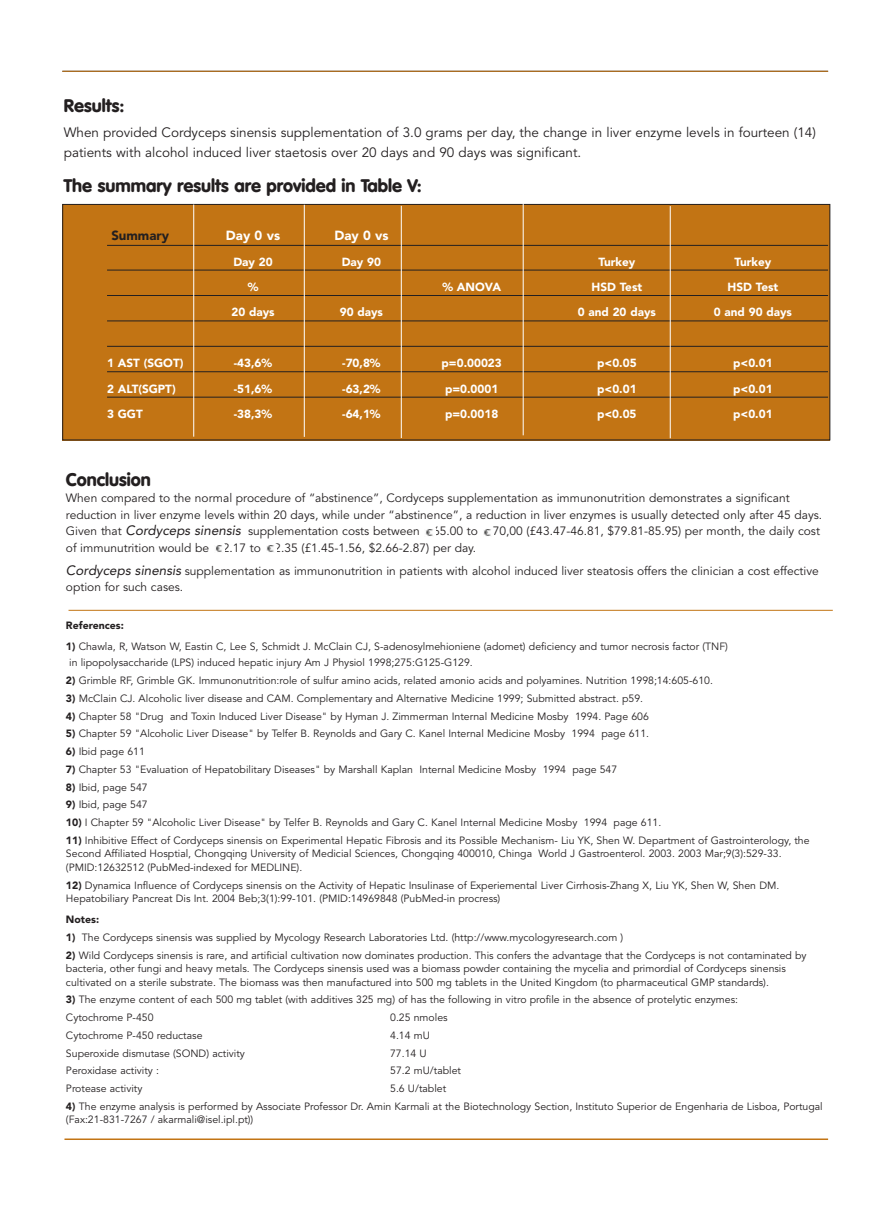
<style>
.page{position:relative;width:893px;height:1211px;background:#fff}
.page>*{position:absolute;margin:0;border:0;box-sizing:border-box;transform-origin:0 0}
.t1{font:900 18px "VAG Rounded";color:#231f20}
.t2{font:13.5px/20.5px "Avenir";color:#231f20}
.t3{font:900 13.2px "Avenir";color:#fff}
.t4{font:900 13.2px "Avenir";color:#231f20}
.t5{font:12px/16.5px "Avenir";color:#231f20}
.t6{font:900 11.7px "Avenir";color:#fff}
.t7{font:10.5px/13.5px "Avenir";color:#231f20}
.t8{font:900 10.5px "Avenir";color:#231f20}
.s1{font-style:italic;font-size:13.5px}
.s2{font-weight:900}
</style>
<div class="page">
<div style="left:62px;top:204px;width:768px;height:236px;background:#c27414"></div>
<hr style="left:64px;top:1138px;width:764px;height:2px;background:#c27414">
<hr style="left:62px;top:71px;width:766px;height:1px;background:#c27414">
<svg style="left:266px;top:545px;width:8px;height:7px"></svg>
<svg style="left:215px;top:545px;width:7px;height:7px"></svg>
<svg style="left:483px;top:529px;width:8px;height:7px"></svg>
<svg style="left:425px;top:529px;width:8px;height:7px"></svg>
<hr style="left:107px;top:245px;width:721px;height:1px;background:#231f20">
<hr style="left:107px;top:270px;width:721px;height:1px;background:#231f20">
<hr style="left:107px;top:295px;width:721px;height:1px;background:#231f20">
<hr style="left:107px;top:320px;width:721px;height:1px;background:#231f20">
<hr style="left:107px;top:346px;width:721px;height:1px;background:#231f20">
<hr style="left:107px;top:371px;width:721px;height:1px;background:#231f20">
<hr style="left:107px;top:397px;width:721px;height:1px;background:#231f20">
<div style="left:62px;top:204px;width:768px;height:236px;border:1px solid #231f20"></div>
<hr style="left:193px;top:204px;width:1px;height:232px;background:#fff">
<hr style="left:304px;top:205px;width:1px;height:232px;background:#fff">
<hr style="left:401px;top:206px;width:1px;height:232px;background:#fff">
<hr style="left:523px;top:203px;width:1px;height:232px;background:#fff">
<hr style="left:670px;top:206px;width:1px;height:232px;background:#fff">
<hr style="left:68px;top:610px;width:764px;height:1px;background:#c27414">
<h1 class="t1" style="left:64px;top:99px;width:62px">Results:</h1>
<p class="t2" style="left:64px;top:123px;width:753px">When provided Cordyceps sinensis supplementation of 3.0 grams per day, the change in liver enzyme levels in fourteen (14) patients with alcohol induced liver staetosis over 20 days and 90 days was significant.</p>
<h1 class="t1" style="left:64px;top:178px;width:359px">The summary results are provided in Table V:</h1>
<p class="t4" style="left:111px;top:230px;width:59px">Summary</p>
<p class="t3" style="left:226px;top:230px;width:56px">Day 0 vs</p>
<p class="t3" style="left:334px;top:230px;width:56px">Day 0 vs</p>
<p class="t6" style="left:233px;top:257px;width:41px">Day 20</p>
<p class="t6" style="left:342px;top:257px;width:41px">Day 90</p>
<p class="t6" style="left:598px;top:257px;width:38px">Turkey</p>
<p class="t6" style="left:734px;top:257px;width:38px">Turkey</p>
<p class="t6" style="left:248px;top:282px;width:12px">%</p>
<p class="t6" style="left:442px;top:282px;width:60px">% ANOVA</p>
<p class="t6" style="left:591px;top:282px;width:52px">HSD Test</p>
<p class="t6" style="left:727px;top:282px;width:52px">HSD Test</p>
<p class="t6" style="left:231px;top:307px;width:45px">20 days</p>
<p class="t6" style="left:340px;top:307px;width:45px">90 days</p>
<p class="t6" style="left:577px;top:307px;width:80px">0 and 20 days</p>
<p class="t6" style="left:713px;top:307px;width:80px">0 and 90 days</p>
<p class="t6" style="left:107px;top:358px;width:78px">1 AST (SGOT)</p>
<p class="t6" style="left:234px;top:358px;width:40px">-43,6%</p>
<p class="t6" style="left:342px;top:358px;width:40px">-70,8%</p>
<p class="t6" style="left:441px;top:358px;width:62px">p=0.00023</p>
<p class="t6" style="left:597px;top:358px;width:41px">p&lt;0.05</p>
<p class="t6" style="left:733px;top:358px;width:41px">p&lt;0.01</p>
<p class="t6" style="left:107px;top:384px;width:70px">2 ALT(SGPT)</p>
<p class="t6" style="left:234px;top:384px;width:40px">-51,6%</p>
<p class="t6" style="left:342px;top:384px;width:40px">-63,2%</p>
<p class="t6" style="left:445px;top:384px;width:55px">p=0.0001</p>
<p class="t6" style="left:597px;top:384px;width:41px">p&lt;0.01</p>
<p class="t6" style="left:733px;top:384px;width:41px">p&lt;0.01</p>
<p class="t6" style="left:107px;top:409px;width:37px">3 GGT</p>
<p class="t6" style="left:234px;top:409px;width:40px">-38,3%</p>
<p class="t6" style="left:342px;top:409px;width:40px">-64,1%</p>
<p class="t6" style="left:445px;top:409px;width:55px">p=0.0018</p>
<p class="t6" style="left:597px;top:409px;width:41px">p&lt;0.05</p>
<p class="t6" style="left:733px;top:409px;width:41px">p&lt;0.01</p>
<h1 class="t1" style="left:66px;top:472px;width:86px">Conclusion</h1>
<p class="t5" style="left:66px;top:491px;width:757px">When compared to the normal procedure of “abstinence”, Cordyceps supplementation as immunonutrition demonstrates a significant reduction in liver enzyme levels within 20 days, while under “abstinence”, a reduction in liver enzymes is usually detected only after 45 days.<br>Given that <span class="s1">Cordyceps sinensis</span> supplementation costs between 65.00 to 70,00 (£43.47-46.81, $79.81-85.95) per month, the daily cost of immunutrition would be 2.17 to 2.35 (£1.45-1.56, $2.66-2.87) per day.</p>
<p class="t5" style="left:66px;top:564px;width:754px"><span class="s1">Cordyceps sinensis</span> supplementation as immunonutrition in patients with alcohol induced liver steatosis offers the clinician a cost effective option for such cases.</p>
<p class="t8" style="left:66px;top:621px;width:59px">References:</p>
<p class="t7" style="left:69px;top:639px;width:660px;line-height:16.5px;text-indent:-3px"><span class="s2">1)</span> Chawla, R, Watson W, Eastin C, Lee S, Schmidt J. McClain CJ, S-adenosylmehioniene (adomet) deficiency and tumor necrosis factor (TNF) in lipopolysaccharide (LPS) induced hepatic injury Am J Physiol 1998;275:G125-G129.</p>
<p class="t7" style="left:66px;top:675px;width:648px"><span class="s2">2)</span> Grimble RF, Grimble GK. Immunonutrition:role of sulfur amino acids, related amonio acids and polyamines. Nutrition 1998;14:605-610.</p>
<p class="t7" style="left:66px;top:692px;width:578px"><span class="s2">3)</span> McClain CJ. Alcoholic liver disease and CAM. Complementary and Alternative Medicine 1999; Submitted abstract. p59.</p>
<p class="t7" style="left:66px;top:710px;width:584px"><span class="s2">4)</span> Chapter 58 "Drug and Toxin Induced Liver Disease" by Hyman J. Zimmerman Internal Medicine Mosby 1994. Page 606</p>
<p class="t7" style="left:66px;top:728px;width:584px"><span class="s2">5)</span> Chapter 59 "Alcoholic Liver Disease" by Telfer B. Reynolds and Gary C. Kanel Internal Medicine Mosby 1994 page 611.</p>
<p class="t7" style="left:66px;top:746px;width:80px"><span class="s2">6)</span> Ibid page 611</p>
<p class="t7" style="left:66px;top:763px;width:553px"><span class="s2">7)</span> Chapter 53 "Evaluation of Hepatobilitary Diseases" by Marshall Kaplan Internal Medicine Mosby 1994 page 547</p>
<p class="t7" style="left:66px;top:781px;width:83px"><span class="s2">8)</span> Ibid, page 547</p>
<p class="t7" style="left:66px;top:799px;width:83px"><span class="s2">9)</span> Ibid, page 547</p>
<p class="t7" style="left:66px;top:817px;width:597px"><span class="s2">10)</span> I Chapter 59 "Alcoholic Liver Disease" by Telfer B. Reynolds and Gary C. Kanel Internal Medicine Mosby 1994 page 611.</p>
<p class="t7" style="left:66px;top:834px;width:745px"><span class="s2">11)</span> Inhibitive Effect of Cordyceps sinensis on Experimental Hepatic Fibrosis and its Possible Mechanism- Liu YK, Shen W. Department of Gastrointerology, the<br>Second Affiliated Hosptial, Chongqing University of Medicial Sciences, Chongqing 400010, Chinga World J Gastroenterol. 2003. 2003 Mar;9(3):529-33. (PMID:12632512 (PubMed-indexed for MEDLINE).</p>
<p class="t7" style="left:66px;top:879px;width:715px"><span class="s2">12)</span> Dynamica Influence of Cordyceps sinensis on the Activity of Hepatic Insulinase of Experiemental Liver Cirrhosis-Zhang X, Liu YK, Shen W, Shen DM.<br>Hepatobiliary Pancreat Dis Int. 2004 Beb;3(1):99-101. (PMID:14969848 (PubMed-in procress)</p>
<p class="t8" style="left:66px;top:915px;width:35px">Notes:</p>
<p class="t7" style="left:66px;top:931px;width:558px"><span class="s2">1)</span> The Cordyceps sinensis was supplied by Mycology Research Laboratories Ltd. (http://www.mycologyresearch.com )</p>
<p class="t7" style="left:66px;top:949px;width:742px"><span class="s2">2)</span> Wild Cordyceps sinensis is rare, and artificial cultivation now dominates production. This confers the advantage that the Cordyceps is not contaminated by bacteria, other fungi and heavy metals. The Cordyceps sinensis used was a biomass powder containing the mycelia and primordial of Cordyceps sinensis cultivated on a sterile substrate. The biomass was then manufactured into 500 mg tablets in the United Kingdom (to pharmaceutical GMP standards).</p>
<p class="t7" style="left:66px;top:992px;width:673px;line-height:17.7px"><span class="s2">3)</span> The enzyme content of each 500 mg tablet (with additives 325 mg) of has the following in vitro profile in the absence of protelytic enzymes:<br>Cytochrome P-450</p>
<p class="t7" style="left:390px;top:1011px;width:59px">0.25 nmoles</p>
<p class="t7" style="left:66px;top:1029px;width:138px">Cytochrome P-450 reductase</p>
<p class="t7" style="left:390px;top:1029px;width:41px">4.14 mU</p>
<p class="t7" style="left:66px;top:1047px;width:180px">Superoxide dismutase (SOND) activity</p>
<p class="t7" style="left:390px;top:1047px;width:38px">77.14 U</p>
<p class="t7" style="left:66px;top:1065px;width:95px">Peroxidase activity :</p>
<p class="t7" style="left:390px;top:1065px;width:72px">57.2 mU/tablet</p>
<p class="t7" style="left:66px;top:1082px;width:78px">Protease activity</p>
<p class="t7" style="left:390px;top:1082px;width:58px">5.6 U/tablet</p>
<p class="t7" style="left:66px;top:1100px;width:758px"><span class="s2">4)</span> The enzyme analysis is performed by Associate Professor Dr. Amin Karmali at the Biotechnology Section, Instituto Superior de Engenharia de Lisboa, Portugal (Fax:21-831-7267 / akarmali@isel.ipl.pt))</p>
</div>
